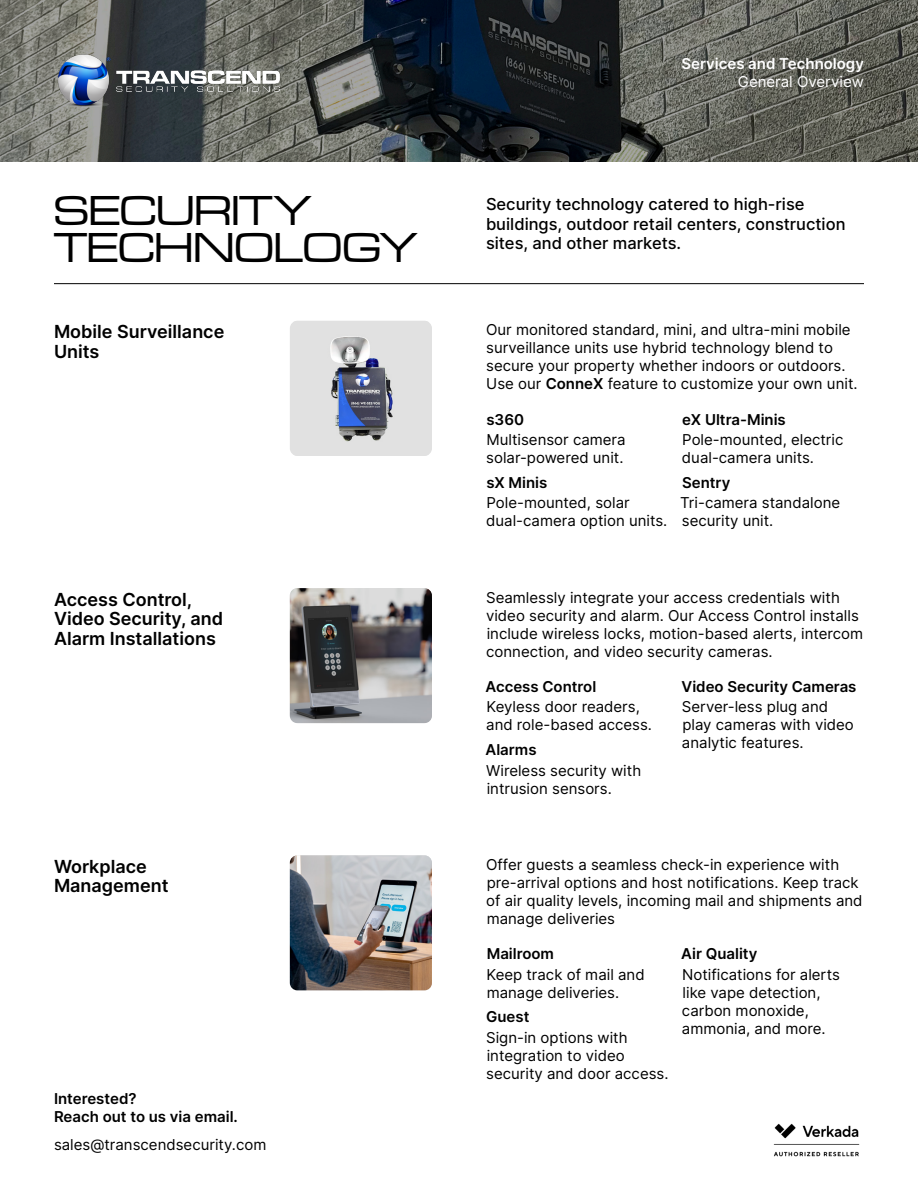
<style>
.page{position:relative;width:918px;height:1188px;background:#fff}
.page>*{position:absolute;margin:0;border:0;box-sizing:border-box;transform-origin:0 0}
.t1{font:43.5px/37.5px "Microgramma D Medi Exte";color:#000}
.t2{font:600 18px/19.5px "Inter";color:#000}
.t3{font:500 16.5px/19.5px "Inter";color:#000}
.t4{font:15px/18px "Inter";color:#000}
.t5{font:600 15px/18px "Inter";color:#000}
.t6{font:600 15px/18px "Inter";color:#fff;text-align:right}
.s1{font-weight:400}
.s2{font-weight:600}
</style>
<div class="page">
<img style="left:0;top:0;width:918px;height:162px">
<img style="left:56px;top:54px;width:225px;height:54px">
<img style="left:773px;top:1123px;width:87px;height:34px">
<div style="left:290px;top:321px;width:142px;height:135px;background:#e1e1e1;border-radius:7px"></div>
<img style="left:294px;top:321px;width:134px;height:135px">
<img style="left:290px;top:588px;width:142px;height:135px">
<img style="left:290px;top:855px;width:142px;height:135px">
<hr style="left:54px;top:283px;width:810px;height:1px;background:#000">
<p class="t1" style="left:54px;top:189px;width:365px">SECURITY<br>TECHNOLOGY</p>
<p class="t2" style="left:54px;top:321px;width:172px">Mobile Surveillance<br>Units</p>
<p class="t2" style="left:54px;top:589px;width:171px">Access Control,<br>Video Security, and<br>Alarm Installations</p>
<p class="t2" style="left:54px;top:856px;width:116px">Workplace<br>Management</p>
<p class="t5" style="left:54px;top:1089px;width:185px">Interested?<br>Reach out to us via email.</p>
<p class="t4" style="left:54px;top:1135px;width:214px">sales@transcendsecurity.com</p>
<p class="t6" style="left:681px;top:54px;width:184px">Services and Technology<br><span class="s1">General Overview</span></p>
<p class="t3" style="left:486px;top:194px;width:361px">Security technology catered to high-rise buildings, outdoor retail centers, construction sites, and other markets.</p>
<p class="t4" style="left:486px;top:321px;width:373px">Our monitored standard, mini, and ultra-mini mobile surveillance units use hybrid technology blend to secure your property whether indoors or outdoors.<br>Use our <span class="s2">ConneX</span> feature to customize your own unit.</p>
<p class="t5" style="left:486px;top:410px;width:39px">s360</p>
<p class="t4" style="left:486px;top:430px;width:141px">Multisensor camera solar-powered unit.</p>
<p class="t5" style="left:486px;top:473px;width:63px">sX Minis</p>
<p class="t4" style="left:486px;top:494px;width:183px">Pole-mounted, solar dual-camera option units.</p>
<p class="t5" style="left:682px;top:410px;width:105px">eX Ultra-Minis</p>
<p class="t4" style="left:682px;top:430px;width:163px">Pole-mounted, electric dual-camera units.</p>
<p class="t5" style="left:682px;top:473px;width:50px">Sentry</p>
<p class="t4" style="left:680px;top:494px;width:161px">Tri-camera standalone security unit.</p>
<p class="t4" style="left:486px;top:588px;width:379px">Seamlessly integrate your access credentials with video security and alarm. Our Access Control installs include wireless locks, motion-based alerts, intercom connection, and video security cameras.</p>
<p class="t5" style="left:486px;top:677px;width:112px">Access Control</p>
<p class="t4" style="left:486px;top:698px;width:167px">Keyless door readers, and role-based access.</p>
<p class="t5" style="left:486px;top:740px;width:53px">Alarms</p>
<p class="t4" style="left:486px;top:761px;width:157px">Wireless security with intrusion sensors.</p>
<p class="t5" style="left:681px;top:677px;width:177px">Video Security Cameras</p>
<p class="t4" style="left:682px;top:698px;width:174px">Server-less plug and play cameras with video analytic features.</p>
<p class="t4" style="left:486px;top:855px;width:378px">Offer guests a seamless check-in experience with pre-arrival options and host notifications. Keep track of air quality levels, incoming mail and shipments and manage deliveries</p>
<p class="t5" style="left:487px;top:944px;width:69px">Mailroom</p>
<p class="t4" style="left:486px;top:965px;width:160px">Keep track of mail and manage deliveries.</p>
<p class="t5" style="left:486px;top:1008px;width:45px">Guest</p>
<p class="t4" style="left:486px;top:1028px;width:184px">Sign-in options with integration to video security and door access.</p>
<p class="t5" style="left:681px;top:944px;width:78px">Air Quality</p>
<p class="t4" style="left:682px;top:965px;width:159px">Notifications for alerts like vape detection, carbon monoxide, ammonia, and more.</p>
</div>
